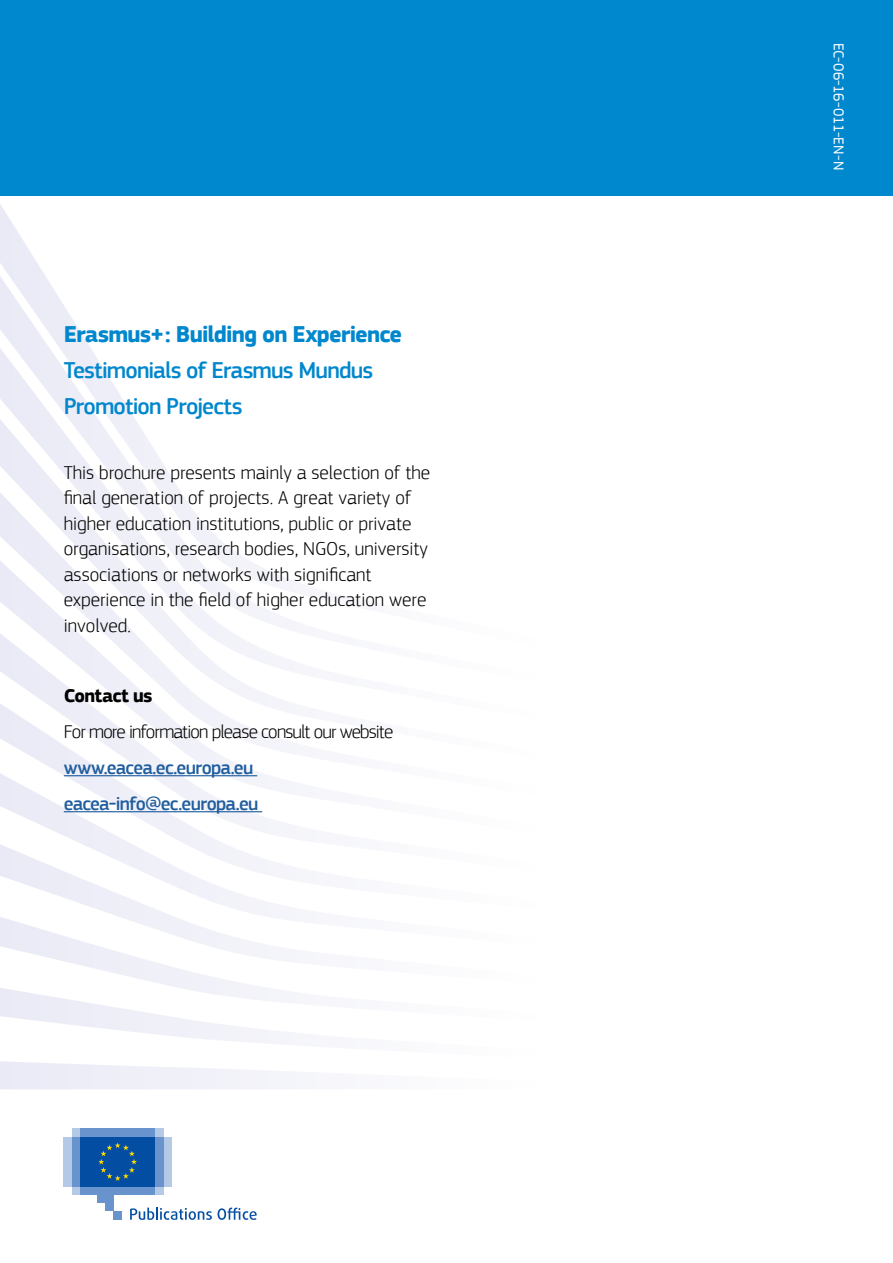
<style>
.page{position:relative;width:893px;height:1263px;background:#fff}
.page>*{position:absolute;margin:0;border:0;box-sizing:border-box;transform-origin:0 0}
.t1{font:500 23.7px/36px "EC Square Sans Pro";letter-spacing:-.035em;color:#0087cd}
.t2{font:700 23.7px "EC Square Sans Pro";letter-spacing:-.035em;color:#0087cd}
.t3{font:300 19.5px/25.5px "EC Square Sans Pro";color:#000}
.t4{font:500 19.35px/36px "EC Square Sans Pro";letter-spacing:-.04em;color:#215e9e}
.t5{font:300 19.35px "EC Square Sans Pro";letter-spacing:-.045em;color:#000}
.t6{font:700 19.35px "EC Square Sans Pro";letter-spacing:-.035em;color:#000}
.t7{font:15px "EC Square Sans Pro";letter-spacing:-.005em;color:#fff}
</style>
<div class="page">
<div style="left:0;top:0;width:893px;height:196px;background:#0088ce"></div>
<svg style="left:36px;top:759px;width:205px;height:7px"></svg>
<svg style="left:0;top:766px;width:295px;height:73px"></svg>
<svg style="left:0;top:839px;width:295px;height:74px"></svg>
<svg style="left:0;top:913px;width:295px;height:72px"></svg>
<svg style="left:0;top:985px;width:295px;height:104px"></svg>
<svg style="left:0;top:257px;width:80px;height:74px;fill:#ebecf6"></svg>
<svg style="left:0;top:331px;width:125px;height:73px;fill:#ecedf7"></svg>
<svg style="left:0;top:404px;width:295px;height:355px"></svg>
<hr style="left:64px;top:775px;width:193px;height:1px;background:#215e9e">
<hr style="left:64px;top:811px;width:198px;height:1px;background:#215e9e">
<div style="left:72px;top:1186px;width:91px;height:9px;background:#b4c9e6"></div>
<div style="left:72px;top:1128px;width:91px;height:9px;background:#b4c9e6"></div>
<div style="left:80px;top:1128px;width:75px;height:9px;background:#6993cd"></div>
<div style="left:80px;top:1186px;width:75px;height:9px;background:#6993cd"></div>
<div style="left:155px;top:1137px;width:8px;height:49px;background:#6993cd"></div>
<div style="left:163px;top:1137px;width:9px;height:49px;background:#b4c9e6"></div>
<div style="left:72px;top:1137px;width:8px;height:49px;background:#6993cd"></div>
<div style="left:64px;top:1137px;width:8px;height:49px;background:#b4c9e6"></div>
<div style="left:97px;top:1186px;width:17px;height:17px;background:#6993cd"></div>
<div style="left:105px;top:1186px;width:9px;height:25px;background:#6993cd"></div>
<div style="left:114px;top:1211px;width:8px;height:9px;background:#6993cd"></div>
<div style="left:80px;top:1137px;width:75px;height:49px;background:#034ea2"></div>
<svg style="left:98px;top:1142px;width:39px;height:39px"></svg>
<svg style="left:130px;top:1207px;width:82px;height:13px"></svg>
<svg style="left:218px;top:1207px;width:39px;height:13px"></svg>
<p class="t2" style="left:64px;top:320px;width:340px">Erasmus+: Building on Experience</p>
<p class="t1" style="left:64px;top:353px;width:311px">Testimonials of Erasmus Mundus<br>Promotion Projects</p>
<p class="t3" style="left:64px;top:459px;width:368px">This brochure presents mainly a selection of the final generation of projects. A great variety of higher education institutions, public or private organisations, research bodies, NGOs, university associations or networks with significant experience in the field of higher education were involved.</p>
<p class="t6" style="left:64px;top:684px;width:90px">Contact us</p>
<p class="t5" style="left:64px;top:720px;width:331px">For more information please consult our website</p>
<p class="t4" style="left:64px;top:750px;width:196px">www.eacea.ec.europa.eu eacea-info@ec.europa.eu</p>
<p class="t7" style="left:847px;top:43px;width:129px;rotate:90deg">EC-06-16-011-EN-N</p>
</div>
